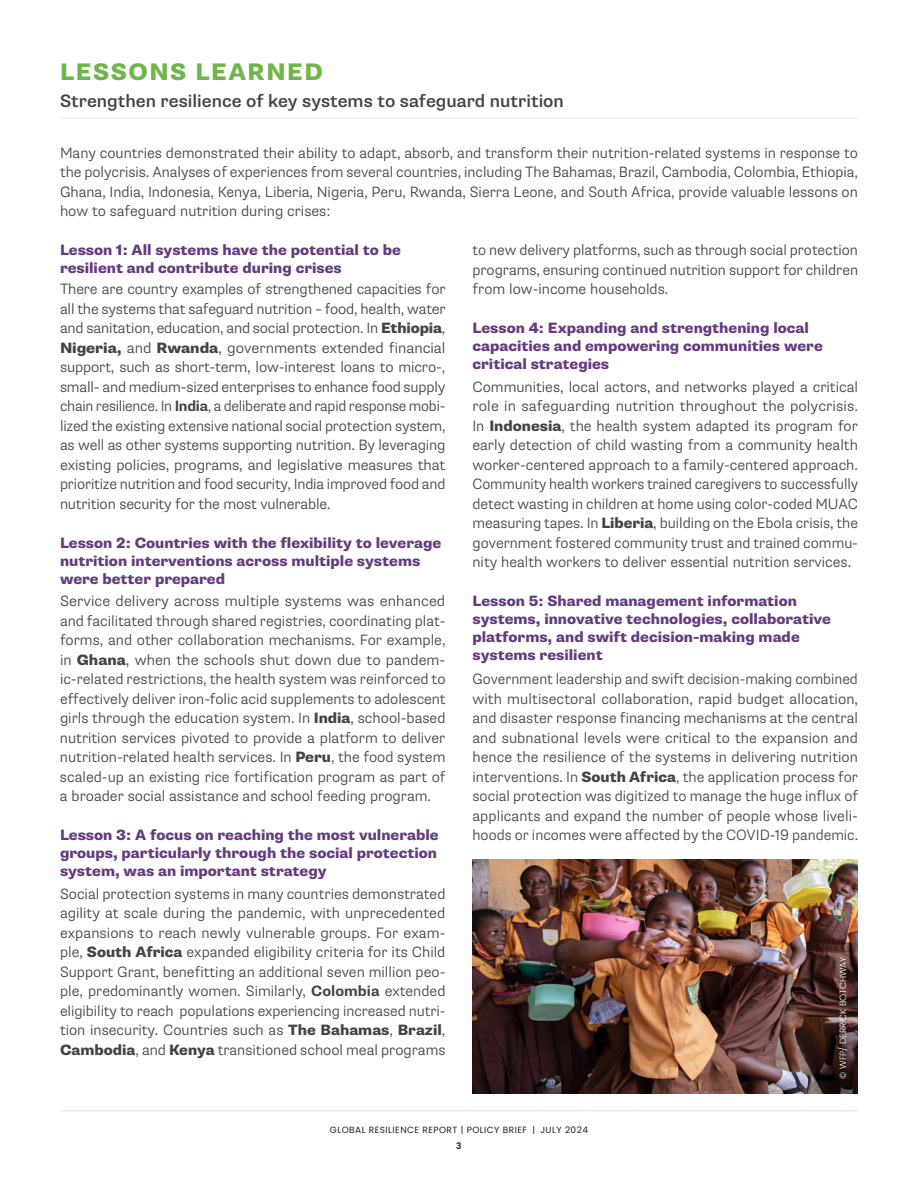
<style>
.page{position:relative;width:918px;height:1188px;background:#fff}
.page>*{position:absolute;margin:0;border:0;box-sizing:border-box;transform-origin:0 0}
.t1{font:800 24px "Supria Sans";letter-spacing:.065em;color:#6fb54a}
.t2{font:500 18px "Supria Sans";color:#434342}
.t3{font:300 15px/19.5px "Supria Sans";color:#434342;text-align:justify}
.t4{font:800 15px/18px "Supria Sans";color:#653b7d}
.t5{font:9px "Poppins";letter-spacing:.05em;color:#231f20}
.t6{font:300 9px "Poppins";color:#fff}
.t7{font:600 9px "Poppins";color:#231f20}
.s1{font-weight:800}
.s2{font-weight:700}
</style>
<div class="page">
<hr style="left:60px;top:1110px;width:798px;height:2px;background:#ededed">
<hr style="left:60px;top:118px;width:798px;height:1px;background:#ededed">
<img style="left:472px;top:860px;width:386px;height:234px">
<h1 class="t1" style="left:60px;top:62px;width:264px">LESSONS LEARNED</h1>
<p class="t2" style="left:60px;top:93px;width:505px">Strengthen resilience of key systems to safeguard nutrition</p>
<p class="t3" style="left:60px;top:144px;width:800px">Many countries demonstrated their ability to adapt, absorb, and transform their nutrition-related systems in response to the polycrisis. Analyses of experiences from several countries, including The Bahamas, Brazil, Cambodia, Colombia, Ethiopia, Ghana, India, Indonesia, Kenya, Liberia, Nigeria, Peru, Rwanda, Sierra Leone, and South Africa, provide valuable lessons on how to safeguard nutrition during crises:</p>
<p class="t4" style="left:60px;top:242px;width:342px">Lesson 1: All systems have the potential to be resilient and contribute during crises</p>
<p class="t3" style="left:60px;top:280px;width:387px">There are country examples of strengthened capacities for all the systems that safeguard nutrition – food, health, water and sanitation, education, and social protection. In <span class="s1">Ethiopia</span>, <span class="s1">Nigeria,</span> and <span class="s1">Rwanda</span>, governments extended financial support, such as short-term, low-interest loans to micro-, small- and medium-sized enterprises to enhance food supply chain resilience. In <span class="s2">India</span>, a deliberate and rapid response mobi&shy;lized the existing extensive national social protection system, as well as other systems supporting nutrition. By leveraging existing policies, programs, and legislative measures that prioritize nutrition and food security, India improved food and nutrition security for the most vulnerable.</p>
<p class="t4" style="left:60px;top:535px;width:383px">Lesson 2: Countries with the flexibility to leverage nutrition interventions across multiple systems were better prepared</p>
<p class="t3" style="left:60px;top:592px;width:387px">Service delivery across multiple systems was enhanced and facilitated through shared registries, coordinating plat&shy;forms, and other collaboration mechanisms. For example, in <span class="s1">Ghana</span>, when the schools shut down due to pandem&shy;ic-related restrictions, the health system was reinforced to effectively deliver iron-folic acid supplements to adolescent girls through the education system. In <span class="s1">India</span>, school-based nutrition services pivoted to provide a platform to deliver nutrition-related health services. In <span class="s1">Peru</span>, the food system scaled-up an existing rice fortification program as part of a broader social assistance and school feeding program.</p>
<p class="t4" style="left:60px;top:827px;width:380px;text-align:justify">Lesson 3: A focus on reaching the most vulnerable groups, particularly through the social protection system, was an important strategy</p>
<p class="t3" style="left:60px;top:885px;width:387px">Social protection systems in many countries demonstrated agility at scale during the pandemic, with unprecedented expansions to reach newly vulnerable groups. For exam&shy;ple, <span class="s1">South Africa</span> expanded eligibility criteria for its Child Support Grant, benefitting an additional seven million peo&shy;ple, predominantly women. Similarly, <span class="s2">Colombia</span> extended eligibility to reach populations experiencing increased nutri&shy;tion insecurity. Countries such as <span class="s1">The Bahamas</span>, <span class="s1">Brazil</span>, <span class="s1">Cambodia</span>, and <span class="s1">Kenya</span> transitioned school meal programs</p>
<p class="t3" style="left:472px;top:241px;width:387px">to new delivery platforms, such as through social protection programs, ensuring continued nutrition support for children from low-income households.</p>
<p class="t4" style="left:472px;top:320px;width:352px">Lesson 4: Expanding and strengthening local capacities and empowering communities were critical strategies</p>
<p class="t3" style="left:472px;top:378px;width:387px">Communities, local actors, and networks played a critical role in safeguarding nutrition throughout the polycrisis.<br>In <span class="s1">Indonesia</span>, the health system adapted its program for early detection of child wasting from a community health worker-centered approach to a family-centered approach.<br>Community health workers trained caregivers to successfully detect wasting in children at home using color-coded MUAC measuring tapes. In <span class="s1">Liberia</span>, building on the Ebola crisis, the government fostered community trust and trained commu&shy;nity health workers to deliver essential nutrition services.</p>
<p class="t4" style="left:472px;top:593px;width:360px">Lesson 5: Shared management information systems, innovative technologies, collaborative platforms, and swift decision-making made systems resilient</p>
<p class="t3" style="left:472px;top:670px;width:387px">Government leadership and swift decision-making combined with multisectoral collaboration, rapid budget allocation, and disaster response financing mechanisms at the central and subnational levels were critical to the expansion and hence the resilience of the systems in delivering nutrition interventions. In <span class="s1">South Africa</span>, the application process for social protection was digitized to manage the huge influx of applicants and expand the number of people whose liveli&shy;hoods or incomes were affected by the COVID-19 pandemic.</p>
<p class="t6" style="left:838px;top:1078px;width:123px;rotate:-90deg">© WFP/ DERRICK BOTCHWAY</p>
<p class="t6" style="left:838px;top:1047px;width:64px;rotate:-90deg">PHOTOLIBRARY</p>
<p class="t5" style="left:330px;top:1125px;width:260px">GLOBAL RESILIENCE REPORT | POLICY BRIEF | JULY 2024</p>
<p class="t7" style="left:456px;top:1141px;width:7px">3</p>
</div>
